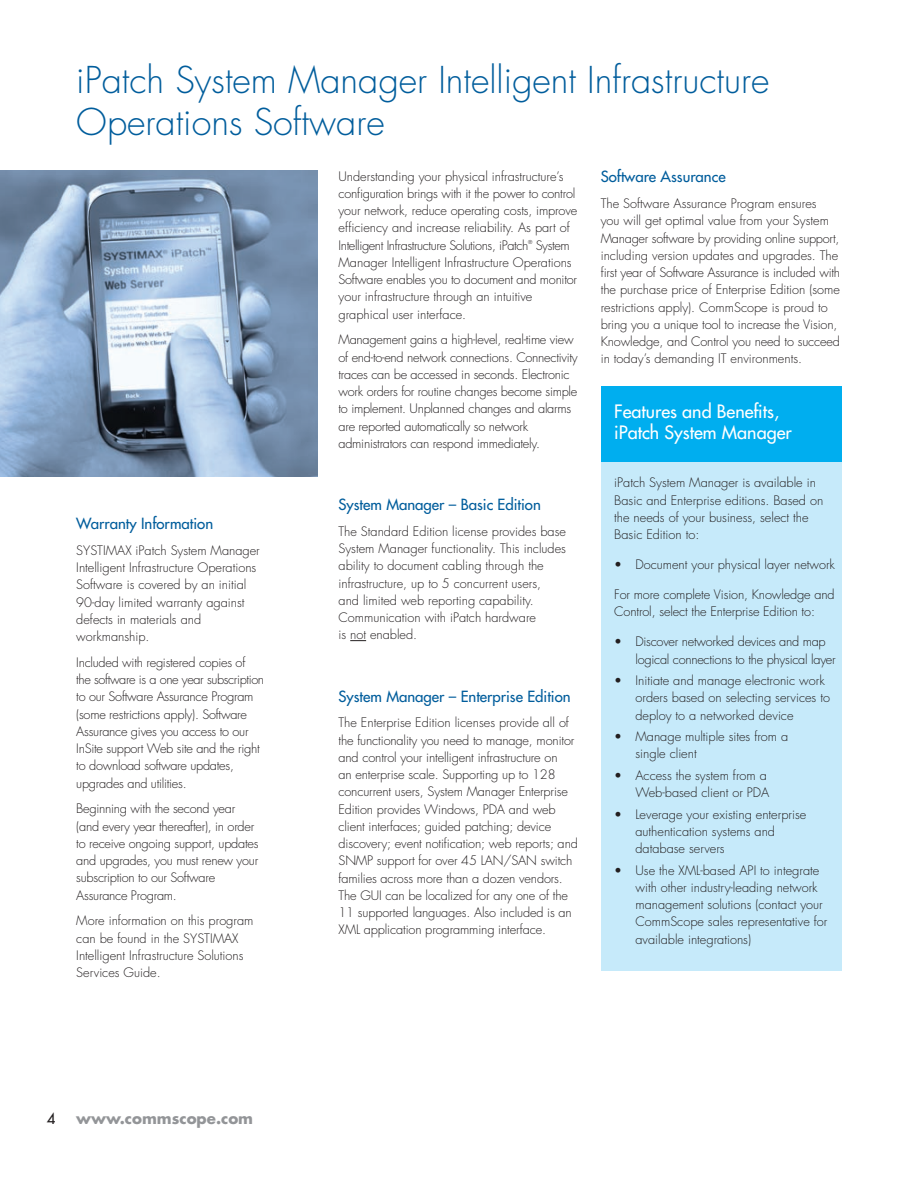
<style>
.page{position:relative;width:918px;height:1188px;background:#fff}
.page>*{position:absolute;margin:0;border:0;box-sizing:border-box;transform-origin:0 0}
.t1{font:300 36px/42px "Futura Std";color:#005d9c}
.t2{font:500 18px/21px "Futura Std";color:#fff}
.t3{font:500 15px "Futura Std";color:#005d9c}
.t4{font:700 15px "Futura Std";color:#939598}
.t5{font:500 15px "Futura Std";color:#231f20}
.t6{font:300 12.75px/17.2px "Futura Std";letter-spacing:-.01em;color:#231f20}
.t7{font:300 5.4px "Futura Std";color:#231f20}
</style>
<div class="page">
<svg style="left:350px;top:640px;width:16px;height:1px"></svg>
<img style="left:0;top:170px;width:317px;height:306px">
<div style="left:601px;top:438px;width:241px;height:533px;background:#c6eafa"></div>
<div style="left:601px;top:386px;width:241px;height:75px;background:#00aeef"></div>
<h1 class="t1" style="left:76px;top:60px;width:695px">iPatch System Manager Intelligent Infrastructure<br>Operations Software</h1>
<p class="t6" style="left:339px;top:168px;width:240px">Understanding your physical infrastructure’s configuration brings with it the power to control your network, reduce operating costs, improve efficiency and increase reliability. As part of Intelligent Infrastructure Solutions, iPatch</p>
<p class="t3" style="left:601px;top:168px;width:127px">Software Assurance</p>
<p class="t6" style="left:601px;top:195px;width:241px">The Software Assurance Program ensures<br>you will get optimal value from your System Manager software by providing online support, including version updates and upgrades. The first year of Software Assurance is included with the purchase price of Enterprise Edition (some restrictions apply). CommScope is proud to bring you a unique tool to increase the Vision, Knowledge, and Control you need to succeed in today’s demanding IT environments.</p>
<p class="t6" style="left:339px;top:237px;width:240px;text-indent:197px">System Manager Intelligent Infrastructure Operations Software enables you to document and monitor your infrastructure through an intuitive graphical user interface.</p>
<p class="t6" style="left:339px;top:331px;width:241px">Management gains a high-level, real-time view of end-to-end network connections. Connectivity traces can be accessed in seconds. Electronic work orders for routine changes become simple to implement. Unplanned changes and alarms are reported automatically so network administrators can respond immediately.</p>
<p class="t7" style="left:528px;top:239px;width:6px">®</p>
<h2 class="t2" style="left:614px;top:401px;width:179px">Features and Benefits, iPatch System Manager</h2>
<p class="t3" style="left:76px;top:514px;width:138px">Warranty Information</p>
<p class="t6" style="left:76px;top:542px;width:185px">SYSTIMAX iPatch System Manager<br>Intelligent Infrastructure Operations<br>Software is covered by an initial<br>90-day limited warranty against defects in materials and workmanship.</p>
<p class="t6" style="left:76px;top:654px;width:189px">Included with registered copies of<br>the software is a one year subscription to our Software Assurance Program (some restrictions apply). Software Assurance gives you access to our InSite support Web site and the right to download software updates, upgrades and utilities.</p>
<p class="t6" style="left:76px;top:801px;width:184px">Beginning with the second year (and every year thereafter), in order to receive ongoing support, updates and upgrades, you must renew your subscription to our Software<br>Assurance Program.</p>
<p class="t6" style="left:76px;top:913px;width:179px">More information on this program can be found in the SYSTIMAX<br>Intelligent Infrastructure Solutions<br>Services Guide.</p>
<p class="t5" style="left:47px;top:1109px;width:10px">4</p>
<p class="t4" style="left:76px;top:1109px;width:178px">www.commscope.com</p>
<p class="t3" style="left:339px;top:495px;width:204px">System Manager – Basic Edition</p>
<p class="t6" style="left:339px;top:523px;width:229px">The Standard Edition license provides base System Manager functionality. This includes ability to document cabling through the infrastructure, up to 5 concurrent users,<br>and limited web reporting capability.<br>Communication with iPatch hardware<br>is not enabled.</p>
<p class="t3" style="left:339px;top:687px;width:234px">System Manager – Enterprise Edition</p>
<p class="t6" style="left:339px;top:714px;width:241px">The Enterprise Edition licenses provide all of the functionality you need to manage, monitor and control your intelligent infrastructure on<br>an enterprise scale. Supporting up to 128 concurrent users, System Manager Enterprise Edition provides Windows, PDA and web client interfaces; guided patching; device discovery; event notification; web reports; and SNMP support for over 45 LAN/SAN switch families across more than a dozen vendors.<br>The GUI can be localized for any one of the 11 supported languages. Also included is an XML application programming interface.</p>
<p class="t6" style="left:614px;top:475px;width:211px">iPatch System Manager is available in Basic and Enterprise editions. Based on the needs of your business, select the Basic Edition to:</p>
<p class="t6" style="left:614px;top:556px;width:222px">• Document your physical layer network</p>
<p class="t6" style="left:614px;top:586px;width:222px">For more complete Vision, Knowledge and<br>Control, select the Enterprise Edition to:</p>
<p class="t6" style="left:635px;top:634px;width:202px;text-indent:-21px">• Discover networked devices and map logical connections to the physical layer</p>
<p class="t6" style="left:635px;top:672px;width:196px;text-indent:-21px">• Initiate and manage electronic work orders based on selecting services to deploy to a networked device</p>
<p class="t6" style="left:635px;top:728px;width:154px;text-indent:-21px">• Manage multiple sites from a single client</p>
<p class="t6" style="left:614px;top:767px;width:157px;text-align:right">• Access the system from a<br>Web-based client or PDA</p>
<p class="t6" style="left:635px;top:806px;width:172px;text-indent:-21px">• Leverage your existing enterprise authentication systems and database servers</p>
<p class="t6" style="left:635px;top:862px;width:193px;text-indent:-21px">• Use the XML-based API to integrate with other industry-leading network management solutions (contact your CommScope sales representative for available integrations)</p>
</div>
